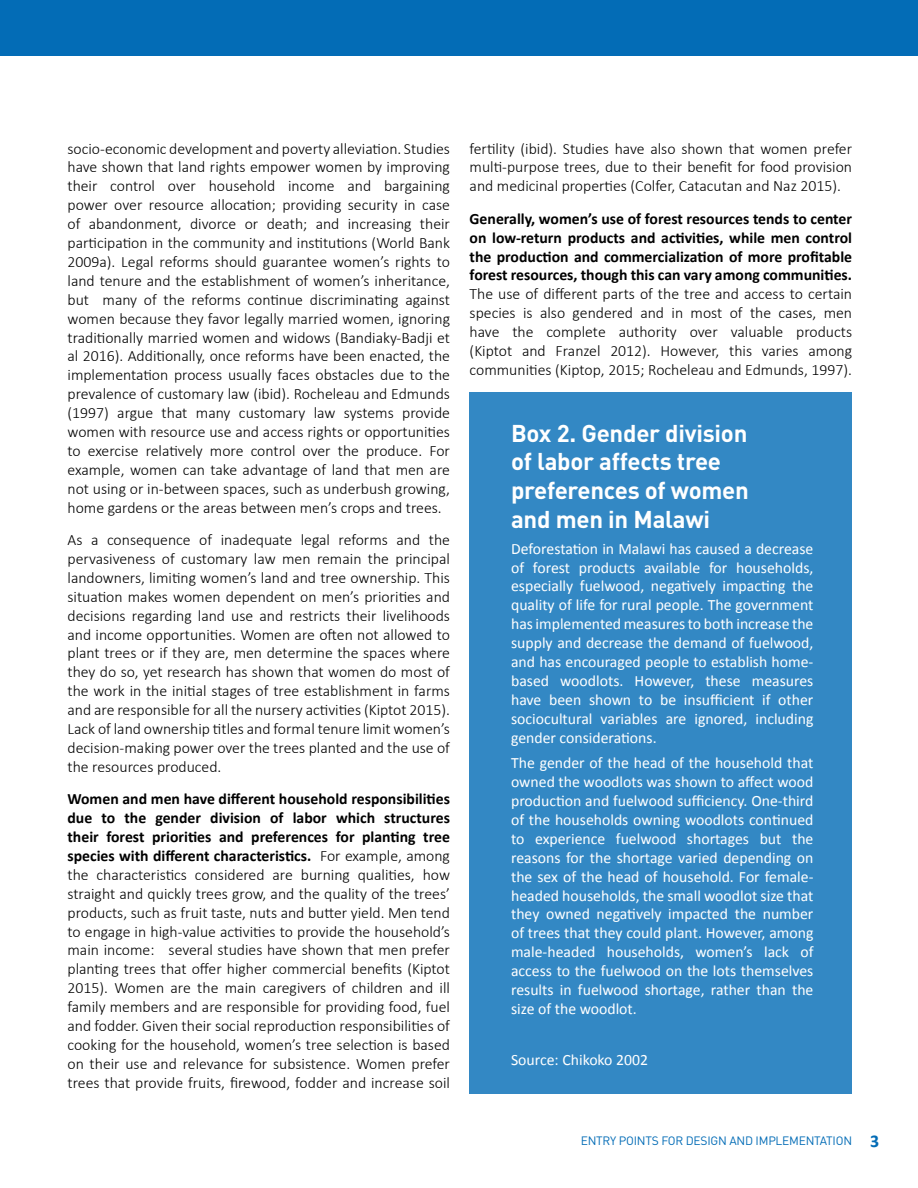
<style>
.page{position:relative;width:918px;height:1188px;background:#fff}
.page>*{position:absolute;margin:0;border:0;box-sizing:border-box;transform-origin:0 0}
.t1{font:700 24px/28.8px "DIN";letter-spacing:-.01em;color:#fff}
.t2{font:300 15.75px/18.9px "Calibri";color:#000;text-align:justify}
.t3{font:15.75px/18.9px "Calibri";color:#fff;text-align:justify}
.t4{font:700 15.75px/18.9px "Calibri";color:#000;text-align:justify}
.t5{font:12px "DIN";letter-spacing:-.02em;color:#036cb6}
.s1{font-weight:700}
.s2{font-family:"Calibri";font-weight:700;font-size:18px}
</style>
<div class="page">
<div style="left:0;top:0;width:918px;height:56px;background:#036cb6"></div>
<div style="left:470px;top:392px;width:382px;height:702px;background:#3388c4"></div>
<p class="t2" style="left:68px;top:138px;width:384px">socio-economic development and poverty alleviation. Studies have shown that land rights empower women by improving their control over household income and bargaining power over resource allocation; providing security in case of abandonment, divorce or death; and increasing their participation in the community and institutions (World Bank 2009a). Legal reforms should guarantee women’s rights to land tenure and the establishment of women’s inheritance, but many of the reforms continue discriminating against women because they favor legally married women, ignoring traditionally married women and widows (Bandiaky-Badji et al 2016). Additionally, once reforms have been enacted, the implementation process usually faces obstacles due to the prevalence of customary law (ibid). Rocheleau and Edmunds (1997) argue that many customary law systems provide women with resource use and access rights or opportunities to exercise relatively more control over the produce. For example, women can take advantage of land that men are not using or in-between spaces, such as underbush growing, home gardens or the areas between men’s crops and trees.</p>
<p class="t2" style="left:68px;top:530px;width:384px">As a consequence of inadequate legal reforms and the pervasiveness of customary law men remain the principal landowners, limiting women’s land and tree ownership. This situation makes women dependent on men’s priorities and decisions regarding land use and restricts their livelihoods and income opportunities. Women are often not allowed to plant trees or if they are, men determine the spaces where they do so, yet research has shown that women do most of the work in the initial stages of tree establishment in farms and are responsible for all the nursery activities (Kiptot 2015).<br>Lack of land ownership titles and formal tenure limit women’s decision-making power over the trees planted and the use of the resources produced.</p>
<p class="t2" style="left:68px;top:789px;width:384px"><span class="s1">Women and men have different household responsibilities due to the gender division of labor which structures their forest priorities and preferences for planting tree species with different characteristics.</span> For example, among the characteristics considered are burning qualities, how straight and quickly trees grow, and the quality of the trees’ products, such as fruit taste, nuts and butter yield. Men tend to engage in high-value activities to provide the household’s main income: several studies have shown that men prefer planting trees that offer higher commercial benefits (Kiptot 2015). Women are the main caregivers of children and ill family members and are responsible for providing food, fuel and fodder. Given their social reproduction responsibilities of cooking for the household, women’s tree selection is based on their use and relevance for subsistence. Women prefer trees that provide fruits, firewood, fodder and increase soil</p>
<p class="t2" style="left:470px;top:138px;width:384px">fertility (ibid). Studies have also shown that women prefer multi-purpose trees, due to their benefit for food provision and medicinal properties (Colfer, Catacutan and Naz 2015).</p>
<p class="t4" style="left:470px;top:208px;width:384px">Generally, women’s use of forest resources tends to center on low-return products and activities, while men control the production and commercialization of more profitable forest resources, though this can vary among communities.</p>
<p class="t2" style="left:470px;top:284px;width:384px">The use of different parts of the tree and access to certain species is also gendered and in most of the cases, men have the complete authority over valuable products (Kiptot and Franzel 2012). However, this varies among communities (Kiptop, 2015; Rocheleau and Edmunds, 1997).</p>
<h1 class="t1" style="left:511px;top:417px;width:239px">Box 2. Gender division of labor affects tree preferences of women and men in Malawi</h1>
<p class="t3" style="left:511px;top:539px;width:304px">Deforestation in Malawi has caused a decrease of forest products available for households, especially fuelwood, negatively impacting the quality of life for rural people. The government has implemented measures to both increase the supply and decrease the demand of fuelwood, and has encouraged people to establish home&shy;based woodlots. However, these measures have been shown to be insufficient if other sociocultural variables are ignored, including gender considerations.</p>
<p class="t3" style="left:511px;top:754px;width:304px">The gender of the head of the household that owned the woodlots was shown to affect wood production and fuelwood sufficiency. One-third of the households owning woodlots continued to experience fuelwood shortages but the reasons for the shortage varied depending on the sex of the head of household. For female&shy;headed households, the small woodlot size that they owned negatively impacted the number of trees that they could plant. However, among male-headed households, women’s lack of access to the fuelwood on the lots themselves results in fuelwood shortage, rather than the size of the woodlot.</p>
<p class="t3" style="left:511px;top:1051px;width:139px">Source: Chikoko 2002</p>
<p class="t5" style="left:581px;top:1133px;width:300px">ENTRY POINTS FOR DESIGN AND IMPLEMENTATION <span class="s2">3</span></p>
</div>
